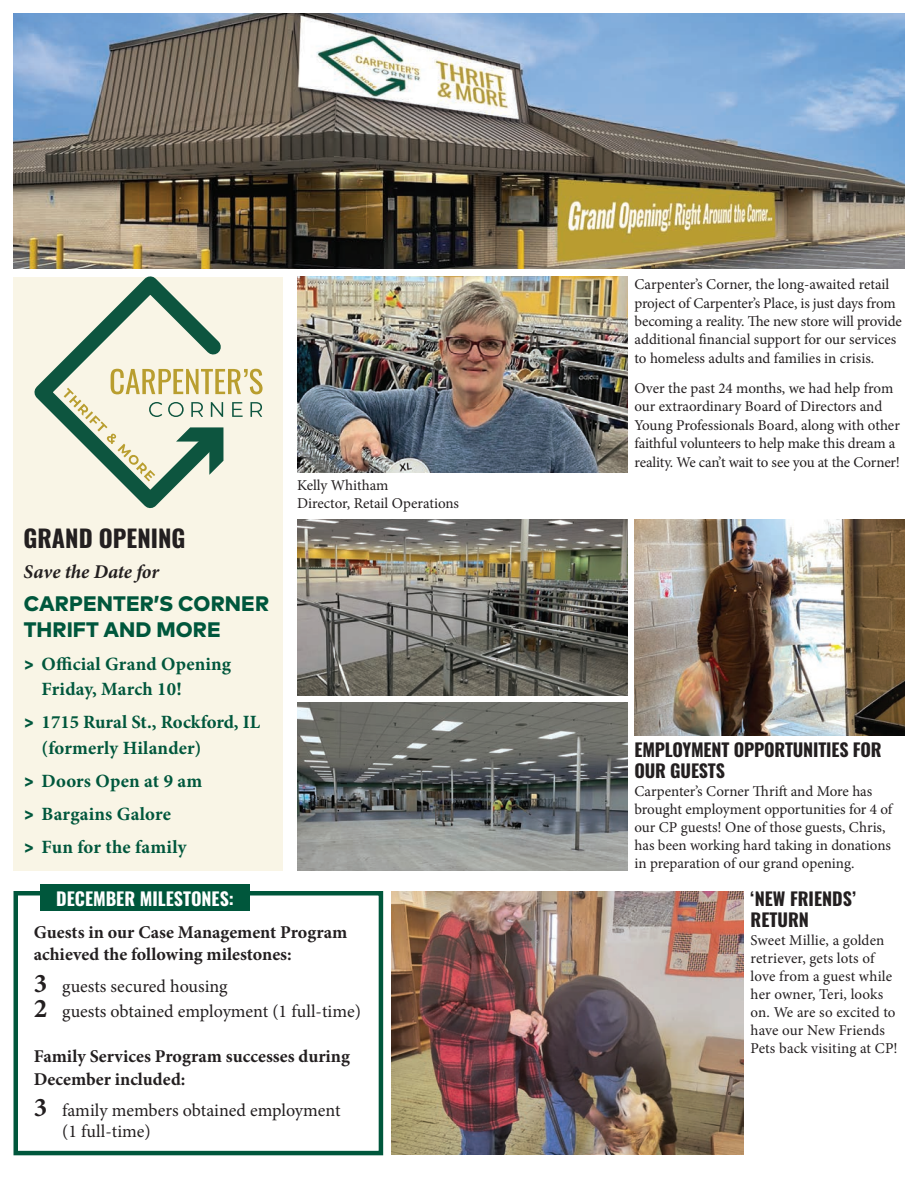
<style>
.page{position:relative;width:918px;height:1188px;background:#fff}
.page>*{position:absolute;margin:0;border:0;box-sizing:border-box;transform-origin:0 0}
.t1{font:24px "Oswald";color:#231f20}
.t2{font:800 21px/25.5px "Mark Pro";letter-spacing:.005em;color:#00573c}
.t3{font:italic 700 19.5px "Minion Pro";letter-spacing:-.005em;color:#231f20}
.t4{font:700 18.75px/25.5px "Minion Pro";letter-spacing:.01em;color:#00573c}
.t5{font:700 18px/22.5px "Minion Pro";color:#231f20}
.t6{font:18px/25.5px "Minion Pro";color:#231f20}
.t7{font:18px/21.6px "Oswald";letter-spacing:-.01em;color:#231f20}
.t8{font:18px "Oswald";color:#fff}
.t9{font:15px/18px "Minion Pro";letter-spacing:-.005em;color:#231f20}
.s1{font-family:"Mark Pro"}
.s2{font-weight:700;font-size:27px}
</style>
<div class="page">
<div style="left:14px;top:277px;width:270px;height:594px;background:#f9f5e6"></div>
<img style="left:297px;top:277px;width:331px;height:195px">
<img style="left:392px;top:891px;width:351px;height:264px">
<div style="left:14px;top:891px;width:369px;height:264px;border:4px solid #00573c"></div>
<div style="left:40px;top:884px;width:210px;height:27px;background:#00573c"></div>
<img style="left:14px;top:14px;width:890px;height:255px">
<svg style="left:21px;top:262px;width:214px;height:247px"></svg>
<svg style="left:64px;top:369px;width:199px;height:112px"></svg>
<img style="left:297px;top:520px;width:331px;height:175px">
<img style="left:297px;top:702px;width:331px;height:169px">
<img style="left:634px;top:520px;width:270px;height:216px">
<h1 class="t1" style="left:24px;top:517px;width:163px">GRAND OPENING</h1>
<h3 class="t3" style="left:24px;top:558px;width:137px">Save the Date for</h3>
<h2 class="t2" style="left:24px;top:589px;width:247px">CARPENTER’S CORNER<br>THRIFT AND MORE</h2>
<p class="t4" style="left:42px;top:651px;width:191px;text-indent:-18px"><span class="s1">&gt;</span> Official Grand Opening<br>Friday, March 10!</p>
<p class="t4" style="left:42px;top:709px;width:220px;text-indent:-18px"><span class="s1">&gt;</span> 1715 Rural St., Rockford, IL (formerly Hilander)</p>
<p class="t4" style="left:24px;top:764px;width:180px;line-height:33px"><span class="s1">&gt;</span> Doors Open at 9 am <span class="s1">&gt;</span> Bargains Galore<br><span class="s1">&gt;</span> Fun for the family</p>
<p class="t8" style="left:56px;top:883px;width:179px">DECEMBER MILESTONES:</p>
<p class="t9" style="left:297px;top:476px;width:164px">Kelly Whitham<br>Director, Retail Operations</p>
<p class="t5" style="left:34px;top:921px;width:315px">Guests in our Case Management Program achieved the following milestones:</p>
<p class="t6" style="left:34px;top:973px;width:329px"><span class="s2">3</span> guests secured housing<br><span class="s2">2</span> guests obtained employment (1 full-time)</p>
<p class="t5" style="left:34px;top:1045px;width:318px">Family Services Program successes during<br>December included:</p>
<p class="t6" style="left:62px;top:1100px;width:280px;line-height:21px;text-indent:-28px"><span class="s2">3</span> family members obtained employment (1 full-time)</p>
<p class="t9" style="left:634px;top:275px;width:269px">Carpenter’s Corner, the long-awaited retail project of Carpenter’s Place, is just days from becoming a reality. The new store will provide additional financial support for our services to homeless adults and families in crisis.</p>
<p class="t9" style="left:634px;top:379px;width:267px">Over the past 24 months, we had help from our extraordinary Board of Directors and Young Professionals Board, along with other faithful volunteers to help make this dream a reality. We can’t wait to see you at the Corner!</p>
<p class="t7" style="left:634px;top:738px;width:249px;line-height:21px">EMPLOYMENT OPPORTUNITIES FOR<br>OUR GUESTS</p>
<p class="t9" style="left:635px;top:783px;width:259px">Carpenter’s Corner Thrift and More has brought employment opportunities for 4 of our CP guests! One of those guests, Chris, has been working hard taking in donations in preparation of our grand opening.</p>
<p class="t7" style="left:751px;top:886px;width:107px">‘NEW FRIENDS’<br>RETURN</p>
<p class="t9" style="left:751px;top:932px;width:149px">Sweet Millie, a golden retriever, gets lots of love from a guest while her owner, Teri, looks on. We are so excited to have our New Friends<br>Pets back visiting at CP!</p>
</div>
